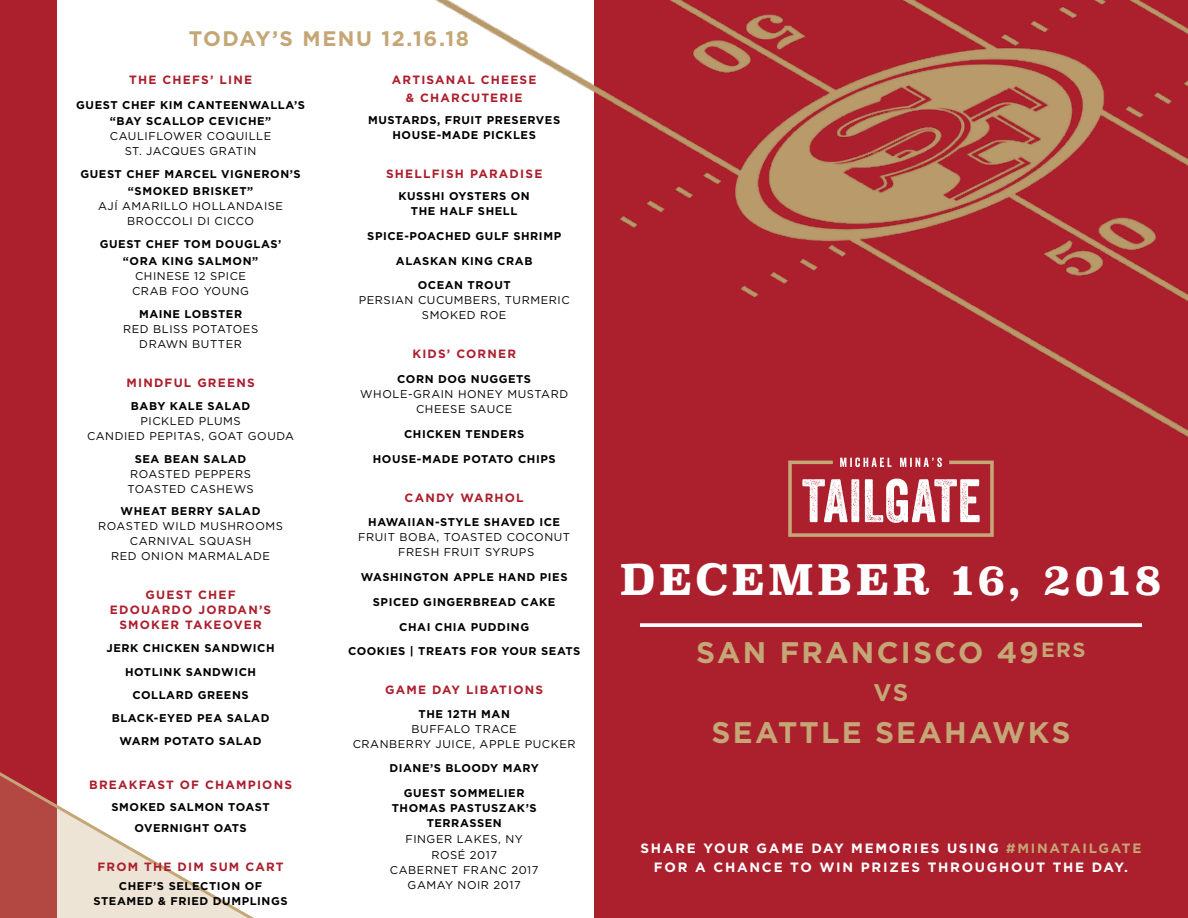
<style>
.page{position:relative;width:1188px;height:918px;background:#fff}
.page>*{position:absolute;margin:0;border:0;box-sizing:border-box;transform-origin:0 0}
.t1{font:700 42px "Superclarendon Rg";letter-spacing:.075em;color:#fff}
.t2{font:700 29.7px "Gotham";letter-spacing:.075em;color:#c5a676}
.t3{font:700 24.15px "Gotham";color:#c5a676}
.t4{font:700 21px "Gotham";letter-spacing:.075em;color:#c5a676}
.t5{font:700 13.5px/19.5px "Gotham";letter-spacing:.13em;color:#fff;text-align:center}
.t6{font:700 12px/15px "Gotham";letter-spacing:.1em;color:#ac1f2d;text-align:center}
.t7{font:700 11.25px/23.2px "Gotham";letter-spacing:.05em;color:#000;text-align:center}
.t8{font:11.25px/15px "Gotham";letter-spacing:.05em;color:#000;text-align:center}
.s1{color:#c5a676}
</style>
<div class="page">
<div style="left:594px;top:0;width:594px;height:918px;background:#ac1f2d"></div>
<div style="left:0;top:0;width:56px;height:918px;background:#ac1f2d"></div>
<img style="left:435px;top:0;width:753px;height:458px">
<svg style="left:0;top:514px;width:254px;height:404px"></svg>
<svg style="left:640px;top:623px;width:502px;height:4px;background:#f9eff0"></svg>
<svg style="left:788px;top:458px;width:206px;height:79px"></svg>
<h3 class="t4" style="left:189px;top:25px;width:282px">TODAY’S MENU 12.16.18</h3>
<p class="t6" style="left:129px;top:72px;width:124px">THE CHEFS’ LINE</p>
<p class="t7" style="left:76px;top:96px;width:230px;line-height:16.5px">GUEST CHEF KIM CANTEENWALLA’S “BAY SCALLOP CEVICHE”</p>
<p class="t8" style="left:110px;top:128px;width:163px">CAULIFLOWER COQUILLE<br>ST. JACQUES GRATIN</p>
<p class="t7" style="left:80px;top:166px;width:222px;line-height:16.5px">GUEST CHEF MARCEL VIGNERON’S “SMOKED BRISKET”</p>
<p class="t8" style="left:98px;top:198px;width:187px">AJÍ AMARILLO HOLLANDAISE<br>BROCCOLI DI CICCO</p>
<p class="t7" style="left:100px;top:236px;width:183px;line-height:16.5px">GUEST CHEF TOM DOUGLAS’ “ORA KING SALMON”</p>
<p class="t8" style="left:132px;top:268px;width:119px;text-align:left">CHINESE 12 SPICE<br>CRAB FOO YOUNG</p>
<p class="t7" style="left:139px;top:302px;width:105px">MAINE LOBSTER</p>
<p class="t8" style="left:123px;top:321px;width:137px">RED BLISS POTATOES<br>DRAWN BUTTER</p>
<p class="t6" style="left:127px;top:375px;width:130px">MINDFUL GREENS</p>
<p class="t7" style="left:131px;top:394px;width:121px">BABY KALE SALAD</p>
<p class="t8" style="left:87px;top:413px;width:209px">PICKLED PLUMS<br>CANDIED PEPITAS, GOAT GOUDA</p>
<p class="t7" style="left:135px;top:448px;width:113px">SEA BEAN SALAD</p>
<p class="t8" style="left:127px;top:467px;width:128px;text-align:left">ROASTED PEPPERS<br>TOASTED CASHEWS</p>
<p class="t7" style="left:121px;top:499px;width:141px">WHEAT BERRY SALAD</p>
<p class="t8" style="left:98px;top:518px;width:186px">ROASTED WILD MUSHROOMS<br>CARNIVAL SQUASH<br>RED ONION MARMALADE</p>
<p class="t6" style="left:110px;top:587px;width:163px">GUEST CHEF<br>EDOUARDO JORDAN’S<br>SMOKER TAKEOVER</p>
<p class="t7" style="left:107px;top:637px;width:170px">JERK CHICKEN SANDWICH<br>HOTLINK SANDWICH<br>COLLARD GREENS<br>BLACK-EYED PEA SALAD<br>WARM POTATO SALAD</p>
<p class="t6" style="left:89px;top:777px;width:204px">BREAKFAST OF CHAMPIONS</p>
<p class="t7" style="left:112px;top:796px;width:160px;line-height:21.8px">SMOKED SALMON TOAST<br>OVERNIGHT OATS</p>
<p class="t6" style="left:97px;top:860px;width:188px">FROM THE DIM SUM CART</p>
<p class="t7" style="left:94px;top:879px;width:196px;line-height:15px">CHEF’S SELECTION OF<br>STEAMED &amp; FRIED DUMPLINGS</p>
<p class="t6" style="left:392px;top:71px;width:146px;line-height:18px">ARTISANAL CHEESE &amp; CHARCUTERIE</p>
<p class="t7" style="left:368px;top:112px;width:194px;line-height:15px">MUSTARDS, FRUIT PRESERVES<br>HOUSE-MADE PICKLES</p>
<p class="t6" style="left:386px;top:167px;width:158px">SHELLFISH PARADISE</p>
<p class="t7" style="left:399px;top:189px;width:133px;line-height:15px">KUSSHI OYSTERS ON<br>THE HALF SHELL</p>
<p class="t7" style="left:367px;top:224px;width:195px">SPICE-POACHED GULF SHRIMP</p>
<p class="t7" style="left:396px;top:249px;width:138px">ALASKAN KING CRAB</p>
<p class="t7" style="left:418px;top:274px;width:94px">OCEAN TROUT</p>
<p class="t8" style="left:359px;top:293px;width:212px">PERSIAN CUCUMBERS, TURMERIC<br>SMOKED ROE</p>
<p class="t6" style="left:412px;top:347px;width:105px">KIDS’ CORNER</p>
<p class="t7" style="left:397px;top:367px;width:135px">CORN DOG NUGGETS</p>
<p class="t8" style="left:360px;top:386px;width:209px">WHOLE-GRAIN HONEY MUSTARD<br>CHEESE SAUCE</p>
<p class="t7" style="left:404px;top:422px;width:122px">CHICKEN TENDERS</p>
<p class="t7" style="left:373px;top:447px;width:184px">HOUSE-MADE POTATO CHIPS</p>
<p class="t6" style="left:405px;top:490px;width:121px">CANDY WARHOL</p>
<p class="t7" style="left:368px;top:511px;width:193px">HAWAIIAN-STYLE SHAVED ICE</p>
<p class="t8" style="left:358px;top:530px;width:214px">FRUIT BOBA, TOASTED COCONUT<br>FRESH FRUIT SYRUPS</p>
<p class="t7" style="left:361px;top:565px;width:208px">WASHINGTON APPLE HAND PIES</p>
<p class="t7" style="left:373px;top:590px;width:184px">SPICED GINGERBREAD CAKE</p>
<p class="t7" style="left:399px;top:615px;width:131px">CHAI CHIA PUDDING</p>
<p class="t7" style="left:348px;top:640px;width:234px">COOKIES | TREATS FOR YOUR SEATS</p>
<p class="t6" style="left:385px;top:683px;width:160px">GAME DAY LIBATIONS</p>
<p class="t7" style="left:418px;top:702px;width:93px">THE 12TH MAN</p>
<p class="t8" style="left:353px;top:721px;width:224px">BUFFALO TRACE<br>CRANBERRY JUICE, APPLE PUCKER</p>
<p class="t7" style="left:389px;top:756px;width:151px;line-height:24.8px">DIANE’S BLOODY MARY<br>GUEST SOMMELIER</p>
<p class="t7" style="left:392px;top:801px;width:146px;line-height:15px">THOMAS PASTUSZAK’S<br>TERRASSEN</p>
<p class="t8" style="left:390px;top:831px;width:150px">FINGER LAKES, NY<br>ROSÉ 2017<br>CABERNET FRANC 2017<br>GAMAY NOIR 2017</p>
<h1 class="t1" style="left:620px;top:555px;width:544px">DECEMBER 16, 2018</h1>
<h2 class="t2" style="left:696px;top:633px;width:391px">SAN FRANCISCO 49<sup>ERS</sup></h2>
<h3 class="t3" style="left:874px;top:676px;width:36px">VS</h3>
<h2 class="t2" style="left:712px;top:712px;width:360px">SEATTLE SEAHAWKS</h2>
<p class="t5" style="left:641px;top:838px;width:502px">SHARE YOUR GAME DAY MEMORIES USING <span class="s1">#MINATAILGATE<br></span>FOR A CHANCE TO WIN PRIZES THROUGHOUT THE DAY.</p>
</div>
